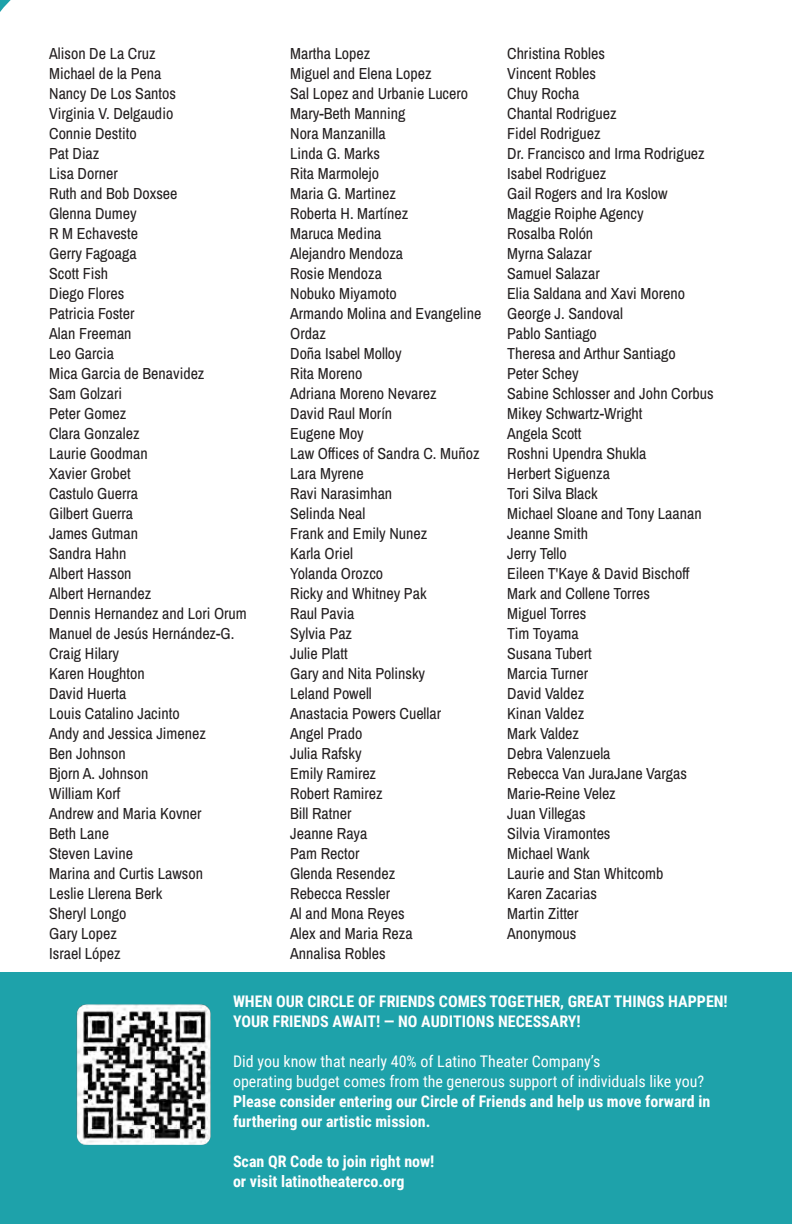
<style>
.page{position:relative;width:792px;height:1224px;background:#fff}
.page>*{position:absolute;margin:0;border:0;box-sizing:border-box;transform-origin:0 0}
.t1{font:16px/20px "Archivo Narrow";color:#231f20}
.t2{font:700 16px "Roboto Condensed";color:#fff}
.t3{font:16px "Roboto Condensed";color:#fff}
</style>
<div class="page">
<div style="left:0;top:972px;width:792px;height:252px;background:#1ea2aa"></div>
<img style="left:76px;top:1004px;width:135px;height:141px">
<p class="t1" style="left:49px;top:43px;width:108px">Alison De La Cruz</p>
<p class="t1" style="left:49px;top:63px;width:114px">Michael de la Pena</p>
<p class="t1" style="left:49px;top:83px;width:128px">Nancy De Los Santos</p>
<p class="t1" style="left:49px;top:103px;width:126px">Virginia V. Delgaudio</p>
<p class="t1" style="left:49px;top:123px;width:89px">Connie Destito</p>
<p class="t1" style="left:49px;top:143px;width:52px">Pat Diaz</p>
<p class="t1" style="left:49px;top:163px;width:70px">Lisa Dorner</p>
<p class="t1" style="left:49px;top:183px;width:130px">Ruth and Bob Doxsee</p>
<p class="t1" style="left:49px;top:203px;width:89px">Glenna Dumey</p>
<p class="t1" style="left:49px;top:223px;width:90px">R M Echaveste</p>
<p class="t1" style="left:49px;top:243px;width:89px">Gerry Fagoaga</p>
<p class="t1" style="left:49px;top:263px;width:61px">Scott Fish</p>
<p class="t1" style="left:49px;top:283px;width:77px">Diego Flores</p>
<p class="t1" style="left:49px;top:303px;width:87px">Patricia Foster</p>
<p class="t1" style="left:49px;top:323px;width:84px">Alan Freeman</p>
<p class="t1" style="left:49px;top:343px;width:66px">Leo Garcia</p>
<p class="t1" style="left:49px;top:363px;width:157px">Mica Garcia de Benavidez</p>
<p class="t1" style="left:49px;top:383px;width:74px">Sam Golzari</p>
<p class="t1" style="left:49px;top:403px;width:79px">Peter Gomez</p>
<p class="t1" style="left:49px;top:423px;width:92px">Clara Gonzalez</p>
<p class="t1" style="left:49px;top:443px;width:100px">Laurie Goodman</p>
<p class="t1" style="left:49px;top:463px;width:83px">Xavier Grobet</p>
<p class="t1" style="left:49px;top:483px;width:90px">Castulo Guerra</p>
<p class="t1" style="left:49px;top:503px;width:85px">Gilbert Guerra</p>
<p class="t1" style="left:49px;top:523px;width:90px">James Gutman</p>
<p class="t1" style="left:49px;top:543px;width:79px">Sandra Hahn</p>
<p class="t1" style="left:49px;top:563px;width:84px">Albert Hasson</p>
<p class="t1" style="left:49px;top:583px;width:104px">Albert Hernandez</p>
<p class="t1" style="left:49px;top:603px;width:199px">Dennis Hernandez and Lori Orum</p>
<p class="t1" style="left:49px;top:623px;width:187px">Manuel de Jesús Hernández-G.</p>
<p class="t1" style="left:49px;top:643px;width:71px">Craig Hilary</p>
<p class="t1" style="left:49px;top:663px;width:97px">Karen Houghton</p>
<p class="t1" style="left:49px;top:683px;width:79px">David Huerta</p>
<p class="t1" style="left:49px;top:703px;width:132px">Louis Catalino Jacinto</p>
<p class="t1" style="left:49px;top:723px;width:158px">Andy and Jessica Jimenez</p>
<p class="t1" style="left:49px;top:743px;width:78px">Ben Johnson</p>
<p class="t1" style="left:49px;top:763px;width:101px">Bjorn A. Johnson</p>
<p class="t1" style="left:49px;top:783px;width:73px">William Korf</p>
<p class="t1" style="left:49px;top:803px;width:154px">Andrew and Maria Kovner</p>
<p class="t1" style="left:49px;top:823px;width:61px">Beth Lane</p>
<p class="t1" style="left:49px;top:843px;width:85px">Steven Lavine</p>
<p class="t1" style="left:49px;top:863px;width:155px">Marina and Curtis Lawson</p>
<p class="t1" style="left:49px;top:883px;width:115px">Leslie Llerena Berk</p>
<p class="t1" style="left:49px;top:903px;width:79px">Sheryl Longo</p>
<p class="t1" style="left:49px;top:923px;width:69px">Gary Lopez</p>
<p class="t1" style="left:49px;top:943px;width:73px">Israel López</p>
<p class="t1" style="left:290px;top:43px;width:82px">Martha Lopez</p>
<p class="t1" style="left:290px;top:63px;width:143px">Miguel and Elena Lopez</p>
<p class="t1" style="left:290px;top:83px;width:179px">Sal Lopez and Urbanie Lucero</p>
<p class="t1" style="left:290px;top:103px;width:117px">Mary-Beth Manning</p>
<p class="t1" style="left:290px;top:123px;width:97px">Nora Manzanilla</p>
<p class="t1" style="left:290px;top:143px;width:91px">Linda G. Marks</p>
<p class="t1" style="left:290px;top:163px;width:90px">Rita Marmolejo</p>
<p class="t1" style="left:290px;top:183px;width:107px">Maria G. Martinez</p>
<p class="t1" style="left:290px;top:203px;width:120px">Roberta H. Martínez</p>
<p class="t1" style="left:290px;top:223px;width:93px">Maruca Medina</p>
<p class="t1" style="left:290px;top:243px;width:115px">Alejandro Mendoza</p>
<p class="t1" style="left:290px;top:263px;width:93px">Rosie Mendoza</p>
<p class="t1" style="left:290px;top:283px;width:108px">Nobuko Miyamoto</p>
<p class="t1" style="left:290px;top:303px;width:193px">Armando Molina and Evangeline<br>Ordaz</p>
<p class="t1" style="left:290px;top:343px;width:113px">Doña Isabel Molloy</p>
<p class="t1" style="left:290px;top:363px;width:74px">Rita Moreno</p>
<p class="t1" style="left:290px;top:383px;width:148px">Adriana Moreno Nevarez</p>
<p class="t1" style="left:290px;top:403px;width:104px">David Raul Morín</p>
<p class="t1" style="left:290px;top:423px;width:75px">Eugene Moy</p>
<p class="t1" style="left:290px;top:443px;width:191px">Law Offices of Sandra C. Muñoz</p>
<p class="t1" style="left:290px;top:463px;width:75px">Lara Myrene</p>
<p class="t1" style="left:290px;top:483px;width:104px">Ravi Narasimhan</p>
<p class="t1" style="left:290px;top:503px;width:77px">Selinda Neal</p>
<p class="t1" style="left:290px;top:523px;width:139px">Frank and Emily Nunez</p>
<p class="t1" style="left:290px;top:543px;width:64px">Karla Oriel</p>
<p class="t1" style="left:290px;top:563px;width:95px">Yolanda Orozco</p>
<p class="t1" style="left:290px;top:583px;width:138px">Ricky and Whitney Pak</p>
<p class="t1" style="left:290px;top:603px;width:66px">Raul Pavia</p>
<p class="t1" style="left:290px;top:623px;width:63px">Sylvia Paz</p>
<p class="t1" style="left:290px;top:643px;width:59px">Julie Platt</p>
<p class="t1" style="left:290px;top:663px;width:136px">Gary and Nita Polinsky</p>
<p class="t1" style="left:290px;top:683px;width:83px">Leland Powell</p>
<p class="t1" style="left:290px;top:703px;width:152px">Anastacia Powers Cuellar</p>
<p class="t1" style="left:290px;top:723px;width:74px">Angel Prado</p>
<p class="t1" style="left:290px;top:743px;width:73px">Julia Rafsky</p>
<p class="t1" style="left:290px;top:763px;width:88px">Emily Ramirez</p>
<p class="t1" style="left:290px;top:783px;width:94px">Robert Ramirez</p>
<p class="t1" style="left:290px;top:803px;width:63px">Bill Ratner</p>
<p class="t1" style="left:290px;top:823px;width:79px">Jeanne Raya</p>
<p class="t1" style="left:290px;top:843px;width:71px">Pam Rector</p>
<p class="t1" style="left:290px;top:863px;width:107px">Glenda Resendez</p>
<p class="t1" style="left:290px;top:883px;width:101px">Rebecca Ressler</p>
<p class="t1" style="left:290px;top:903px;width:116px">Al and Mona Reyes</p>
<p class="t1" style="left:290px;top:923px;width:124px">Alex and Maria Reza</p>
<p class="t1" style="left:290px;top:943px;width:97px">Annalisa Robles</p>
<p class="t1" style="left:507px;top:43px;width:99px">Christina Robles</p>
<p class="t1" style="left:507px;top:63px;width:90px">Vincent Robles</p>
<p class="t1" style="left:507px;top:83px;width:74px">Chuy Rocha</p>
<p class="t1" style="left:507px;top:103px;width:111px">Chantal Rodriguez</p>
<p class="t1" style="left:507px;top:123px;width:95px">Fidel Rodriguez</p>
<p class="t1" style="left:507px;top:143px;width:199px">Dr. Francisco and Irma Rodriguez</p>
<p class="t1" style="left:507px;top:163px;width:101px">Isabel Rodriguez</p>
<p class="t1" style="left:507px;top:183px;width:162px">Gail Rogers and Ira Koslow</p>
<p class="t1" style="left:507px;top:203px;width:138px">Maggie Roiphe Agency</p>
<p class="t1" style="left:507px;top:223px;width:88px">Rosalba Rolón</p>
<p class="t1" style="left:507px;top:243px;width:86px">Myrna Salazar</p>
<p class="t1" style="left:507px;top:263px;width:94px">Samuel Salazar</p>
<p class="t1" style="left:507px;top:283px;width:179px">Elia Saldana and Xavi Moreno</p>
<p class="t1" style="left:507px;top:303px;width:117px">George J. Sandoval</p>
<p class="t1" style="left:507px;top:323px;width:91px">Pablo Santiago</p>
<p class="t1" style="left:507px;top:343px;width:170px">Theresa and Arthur Santiago</p>
<p class="t1" style="left:507px;top:363px;width:73px">Peter Schey</p>
<p class="t1" style="left:507px;top:383px;width:208px">Sabine Schlosser and John Corbus</p>
<p class="t1" style="left:507px;top:403px;width:137px">Mikey Schwartz-Wright</p>
<p class="t1" style="left:507px;top:423px;width:76px">Angela Scott</p>
<p class="t1" style="left:507px;top:443px;width:141px">Roshni Upendra Shukla</p>
<p class="t1" style="left:507px;top:463px;width:104px">Herbert Siguenza</p>
<p class="t1" style="left:507px;top:483px;width:92px">Tori Silva Black</p>
<p class="t1" style="left:507px;top:503px;width:196px">Michael Sloane and Tony Laanan</p>
<p class="t1" style="left:507px;top:523px;width:82px">Jeanne Smith</p>
<p class="t1" style="left:507px;top:543px;width:61px">Jerry Tello</p>
<p class="t1" style="left:507px;top:563px;width:184px">Eileen T'Kaye &amp; David Bischoff</p>
<p class="t1" style="left:507px;top:583px;width:144px">Mark and Collene Torres</p>
<p class="t1" style="left:507px;top:603px;width:81px">Miguel Torres</p>
<p class="t1" style="left:507px;top:623px;width:73px">Tim Toyama</p>
<p class="t1" style="left:507px;top:643px;width:86px">Susana Tubert</p>
<p class="t1" style="left:507px;top:663px;width:83px">Marcia Turner</p>
<p class="t1" style="left:507px;top:683px;width:79px">David Valdez</p>
<p class="t1" style="left:507px;top:703px;width:79px">Kinan Valdez</p>
<p class="t1" style="left:507px;top:723px;width:73px">Mark Valdez</p>
<p class="t1" style="left:507px;top:743px;width:105px">Debra Valenzuela</p>
<p class="t1" style="left:507px;top:763px;width:181px">Rebecca Van JuraJane Vargas</p>
<p class="t1" style="left:507px;top:783px;width:110px">Marie-Reine Velez</p>
<p class="t1" style="left:507px;top:803px;width:80px">Juan Villegas</p>
<p class="t1" style="left:507px;top:823px;width:105px">Silvia Viramontes</p>
<p class="t1" style="left:507px;top:843px;width:84px">Michael Wank</p>
<p class="t1" style="left:507px;top:863px;width:158px">Laurie and Stan Whitcomb</p>
<p class="t1" style="left:507px;top:883px;width:91px">Karen Zacarias</p>
<p class="t1" style="left:507px;top:903px;width:73px">Martin Zitter</p>
<p class="t1" style="left:507px;top:923px;width:71px">Anonymous</p>
<p class="t2" style="left:233px;top:990px;width:496px">WHEN OUR CIRCLE OF FRIENDS COMES TOGETHER, GREAT THINGS HAPPEN!</p>
<p class="t2" style="left:233px;top:1010px;width:349px">YOUR FRIENDS AWAIT! — NO AUDITIONS NECESSARY!</p>
<p class="t3" style="left:233px;top:1050px;width:369px">Did you know that nearly 40% of Latino Theater Company’s</p>
<p class="t3" style="left:233px;top:1070px;width:473px">operating budget comes from the generous support of individuals like you?</p>
<p class="t2" style="left:233px;top:1090px;width:479px">Please consider entering our Circle of Friends and help us move forward in</p>
<p class="t2" style="left:233px;top:1110px;width:199px">furthering our artistic mission.</p>
<p class="t2" style="left:233px;top:1150px;width:203px">Scan QR Code to join right now!</p>
<p class="t2" style="left:233px;top:1170px;width:173px">or visit latinotheaterco.org</p>
</div>
